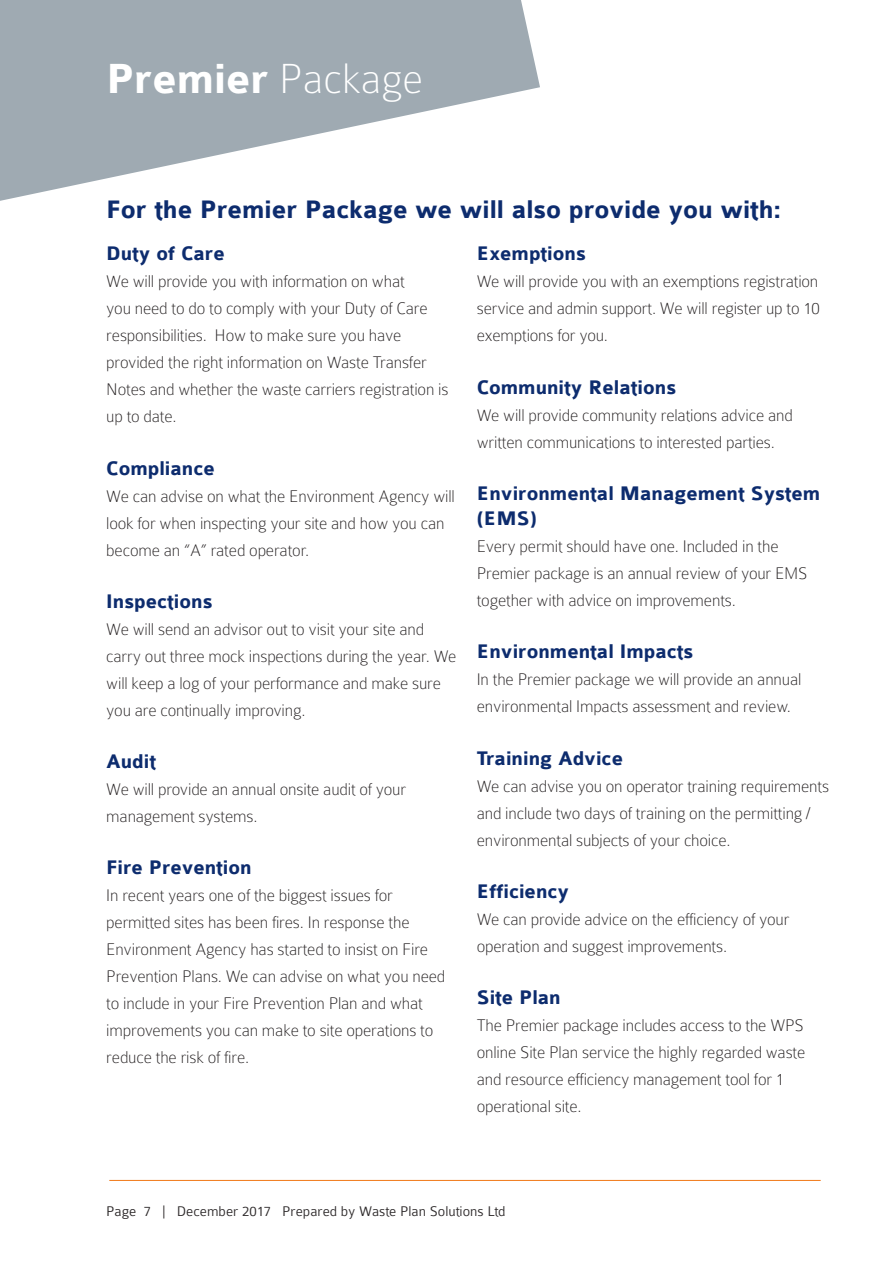
<style>
.page{position:relative;width:893px;height:1263px;background:#fff}
.page>*{position:absolute;margin:0;border:0;box-sizing:border-box;transform-origin:0 0}
.t1{font:700 45px "Colaborate";color:#fff}
.t2{font:700 27px "Colaborate";color:#0d2c6e}
.t3{font:700 21px/25.2px "Colaborate";color:#0d2c6e}
.t4{font:100 18px/27px "Colaborate";letter-spacing:-.01em;color:#231f20}
.t5{font:300 15px "Colaborate";color:#231f20}
.s1{font-weight:100}
</style>
<div class="page">
<hr style="left:109px;top:1180px;width:712px;height:1px;background:#f07817">
<svg style="left:0;top:0;width:540px;height:201px;fill:#9faab2"></svg>
<p class="t1" style="left:106px;top:56px;width:319px">Premier <span class="s1">Package</span></p>
<p class="t2" style="left:106px;top:195px;width:676px">For the Premier Package we will also provide you with:</p>
<p class="t3" style="left:106px;top:242px;width:120px">Duty of Care</p>
<p class="t4" style="left:106px;top:268px;width:344px">We will provide you with information on what<br>you need to do to comply with your Duty of Care responsibilities. How to make sure you have provided the right information on Waste Transfer Notes and whether the waste carriers registration is up to date.</p>
<p class="t3" style="left:106px;top:456px;width:110px">Compliance</p>
<p class="t4" style="left:106px;top:482px;width:350px">We can advise on what the Environment Agency will look for when inspecting your site and how you can become an “A” rated operator.</p>
<p class="t3" style="left:106px;top:589px;width:108px">Inspections</p>
<p class="t4" style="left:106px;top:616px;width:352px">We will send an advisor out to visit your site and carry out three mock inspections during the year. We will keep a log of your performance and make sure you are continually improving.</p>
<p class="t3" style="left:106px;top:749px;width:51px">Audit</p>
<p class="t4" style="left:106px;top:776px;width:301px">We will provide an annual onsite audit of your management systems.</p>
<p class="t3" style="left:106px;top:856px;width:147px">Fire Prevention</p>
<p class="t4" style="left:106px;top:882px;width:341px">In recent years one of the biggest issues for permitted sites has been fires. In response the Environment Agency has started to insist on Fire Prevention Plans. We can advise on what you need to include in your Fire Prevention Plan and what improvements you can make to site operations to reduce the risk of fire.</p>
<p class="t3" style="left:477px;top:242px;width:111px">Exemptions</p>
<p class="t4" style="left:477px;top:268px;width:345px;text-align:justify">We will provide you with an exemptions registration service and admin support. We will register up to 10 exemptions for you.</p>
<p class="t3" style="left:477px;top:375px;width:201px">Community Relations</p>
<p class="t4" style="left:477px;top:401px;width:318px">We will provide community relations advice and written communications to interested parties.</p>
<p class="t3" style="left:477px;top:481px;width:345px">Environmental Management System (EMS)</p>
<p class="t4" style="left:477px;top:533px;width:333px">Every permit should have one. Included in the<br>Premier package is an annual review of your EMS together with advice on improvements.</p>
<p class="t3" style="left:477px;top:640px;width:218px">Environmental Impacts</p>
<p class="t4" style="left:477px;top:666px;width:326px">In the Premier package we will provide an annual environmental Impacts assessment and review.</p>
<p class="t3" style="left:477px;top:746px;width:148px">Training Advice</p>
<p class="t4" style="left:477px;top:772px;width:354px">We can advise you on operator training requirements and include two days of training on the permitting / environmental subjects of your choice.</p>
<p class="t3" style="left:477px;top:879px;width:94px">Efficiency</p>
<p class="t4" style="left:477px;top:905px;width:314px">We can provide advice on the efficiency of your operation and suggest improvements.</p>
<p class="t3" style="left:477px;top:985px;width:86px">Site Plan</p>
<p class="t4" style="left:477px;top:1012px;width:330px">The Premier package includes access to the WPS online Site Plan service the highly regarded waste and resource efficiency management tool for 1 operational site.</p>
<p class="t5" style="left:106px;top:1203px;width:401px">Page 7 | December 2017 Prepared by Waste Plan Solutions Ltd</p>
</div>
